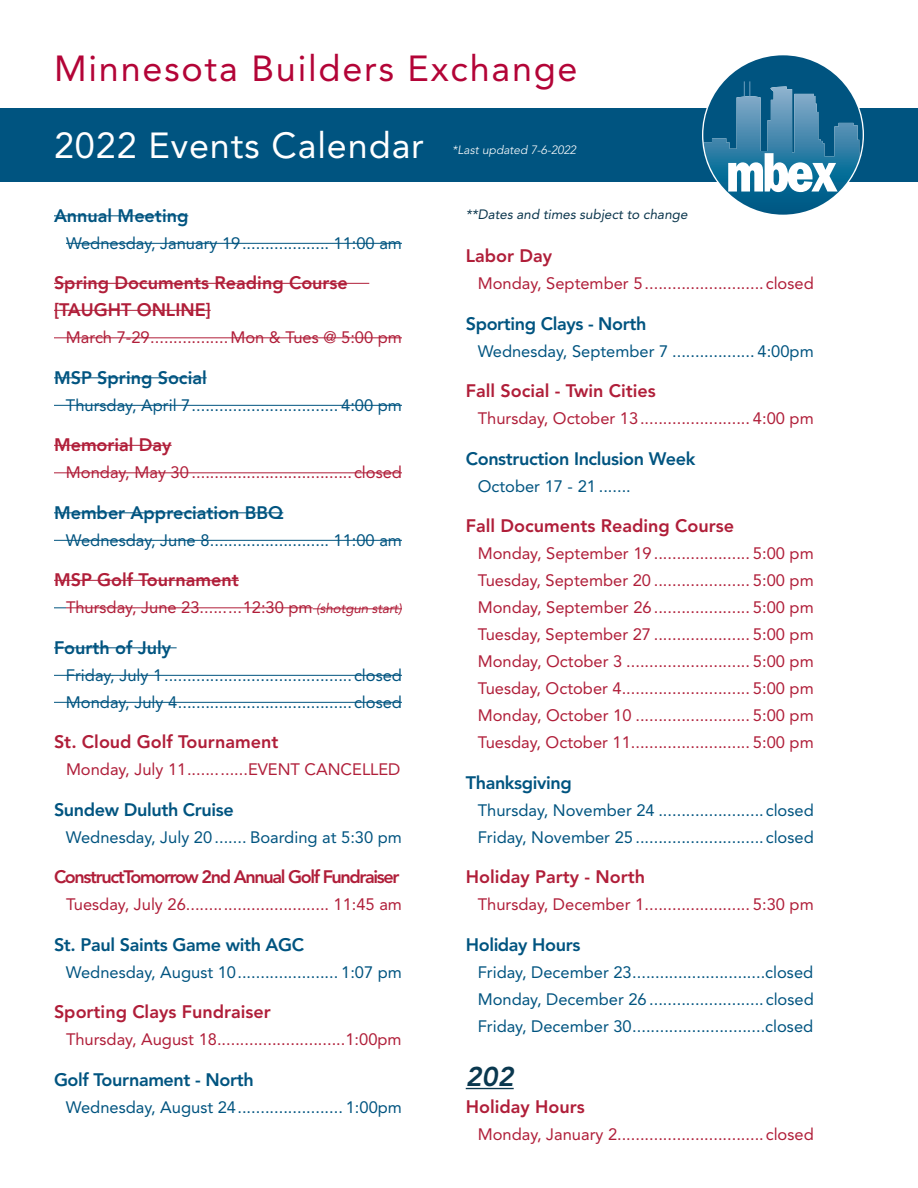
<style>
.page{position:relative;width:918px;height:1188px;background:#fff}
.page>*{position:absolute;margin:0;border:0;box-sizing:border-box;transform-origin:0 0}
.t1{font:36px "Avenir LT Std";letter-spacing:.05em;color:#b30437}
.t2{font:36px "Avenir LT Std";letter-spacing:.025em;color:#fff}
.t3{font:italic 800 27px "Avenir LT Std";color:#0a384f}
.t4{font:800 18px/27px "Avenir LT Std";color:#b01e39}
.t5{font:800 18px "Avenir LT Std";letter-spacing:-.02em;color:#005480}
.t6{font:800 18px "Avenir LT Std";color:#005480}
.t7{font:800 18px "Avenir LT Std";letter-spacing:-.075em;color:#b01e39}
.t8{font:16.5px "Avenir LT Std";color:#b01e39}
.t9{font:16.5px "Avenir LT Std";color:#005480}
.t10{font:italic 13.5px "Avenir LT Std";color:#0b364d}
.t11{font:italic 300 12px "Avenir LT Std";color:#fff}
.s1{font-style:italic;font-size:13.5px}
</style>
<div class="page">
<hr style="left:54px;top:215px;width:134px;height:1px;background:#005480">
<hr style="left:66px;top:243px;width:336px;height:1px;background:#005480">
<hr style="left:54px;top:283px;width:315px;height:1px;background:#b01e39">
<hr style="left:54px;top:310px;width:157px;height:1px;background:#b01e39">
<hr style="left:54px;top:337px;width:348px;height:1px;background:#b01e39">
<hr style="left:54px;top:377px;width:153px;height:1px;background:#005480">
<hr style="left:54px;top:405px;width:348px;height:1px;background:#005480">
<hr style="left:54px;top:445px;width:118px;height:1px;background:#b01e39">
<hr style="left:54px;top:472px;width:348px;height:1px;background:#b01e39">
<hr style="left:54px;top:512px;width:229px;height:1px;background:#005480">
<hr style="left:54px;top:540px;width:348px;height:1px;background:#005480">
<hr style="left:54px;top:580px;width:185px;height:1px;background:#b01e39">
<svg style="left:54px;top:607px;width:12px;height:1px"></svg>
<hr style="left:66px;top:607px;width:247px;height:1px;background:#b01e39">
<hr style="left:313px;top:608px;width:89px;height:1px;background:#b01e39">
<hr style="left:54px;top:647px;width:123px;height:1px;background:#005480">
<hr style="left:54px;top:675px;width:348px;height:1px;background:#005480">
<hr style="left:54px;top:702px;width:348px;height:1px;background:#005480">
<hr style="left:466px;top:1088px;width:48px;height:1px;background:#0a384f">
<div style="left:0;top:108px;width:918px;height:73px;background:#005480"></div>
<svg style="left:703px;top:55px;width:160px;height:160px"></svg>
<p class="t1" style="left:54px;top:48px;width:525px">Minnesota Builders Exchange</p>
<p class="t2" style="left:54px;top:125px;width:371px">2022 Events Calendar</p>
<p class="t6" style="left:54px;top:205px;width:136px">Annual Meeting</p>
<p class="t9" style="left:66px;top:234px;width:338px">Wednesday, January 19................... 11:00 am</p>
<p class="t4" style="left:54px;top:270px;width:295px">Spring Documents Reading Course [TAUGHT ONLINE]</p>
<p class="t8" style="left:66px;top:328px;width:338px">March 7-29.................Mon &amp; Tues @ 5:00 pm</p>
<p class="t6" style="left:54px;top:367px;width:154px">MSP Spring Social</p>
<p class="t9" style="left:66px;top:396px;width:338px">Thursday, April 7................................ 4:00 pm</p>
<p class="t4" style="left:54px;top:432px;width:119px">Memorial Day</p>
<p class="t8" style="left:66px;top:463px;width:338px">Monday, May 30 ...................................closed</p>
<p class="t6" style="left:54px;top:502px;width:231px">Member Appreciation BBQ</p>
<p class="t9" style="left:66px;top:531px;width:338px">Wednesday, June 8.......................... 11:00 am</p>
<p class="t4" style="left:54px;top:567px;width:186px">MSP Golf Tournament</p>
<p class="t8" style="left:66px;top:598px;width:338px">Thursday, June 23.........12:30 pm <span class="s1">(shotgun start)</span></p>
<p class="t6" style="left:54px;top:637px;width:119px">Fourth of July</p>
<p class="t9" style="left:66px;top:666px;width:338px">Friday, July 1.........................................closed</p>
<p class="t9" style="left:66px;top:693px;width:338px">Monday, July 4......................................closed</p>
<p class="t4" style="left:54px;top:729px;width:226px">St. Cloud Golf Tournament</p>
<p class="t8" style="left:66px;top:760px;width:336px">Monday, July 11.............EVENT CANCELLED</p>
<p class="t5" style="left:54px;top:799px;width:181px">Sundew Duluth Cruise</p>
<p class="t9" style="left:66px;top:828px;width:338px">Wednesday, July 20....... Boarding at 5:30 pm</p>
<p class="t7" style="left:54px;top:866px;width:347px">ConstructTomorrow 2nd Annual Golf Fundraiser</p>
<p class="t8" style="left:66px;top:895px;width:338px">Tuesday, July 26............................... 11:45 am</p>
<p class="t5" style="left:54px;top:934px;width:252px">St. Paul Saints Game with AGC</p>
<p class="t9" style="left:66px;top:963px;width:338px">Wednesday, August 10...................... 1:07 pm</p>
<p class="t4" style="left:54px;top:999px;width:218px">Sporting Clays Fundraiser</p>
<p class="t8" style="left:66px;top:1030px;width:337px">Thursday, August 18............................1:00pm</p>
<p class="t5" style="left:54px;top:1069px;width:201px">Golf Tournament - North</p>
<p class="t9" style="left:66px;top:1098px;width:338px">Wednesday, August 24....................... 1:00pm</p>
<p class="t11" style="left:452px;top:143px;width:125px">*Last updated 7-6-2022</p>
<p class="t10" style="left:466px;top:207px;width:223px">**Dates and times subject to change</p>
<p class="t4" style="left:466px;top:243px;width:88px">Labor Day</p>
<p class="t8" style="left:478px;top:274px;width:338px">Monday, September 5..........................closed</p>
<p class="t5" style="left:466px;top:313px;width:182px">Sporting Clays - North</p>
<p class="t9" style="left:478px;top:342px;width:338px">Wednesday, September 7 .................. 4:00pm</p>
<p class="t4" style="left:466px;top:378px;width:192px">Fall Social - Twin Cities</p>
<p class="t8" style="left:478px;top:409px;width:338px">Thursday, October 13........................ 4:00 pm</p>
<p class="t5" style="left:466px;top:448px;width:231px">Construction Inclusion Week</p>
<p class="t9" style="left:478px;top:477px;width:155px">October 17 - 21 .......</p>
<p class="t4" style="left:466px;top:513px;width:270px">Fall Documents Reading Course</p>
<p class="t8" style="left:478px;top:544px;width:338px">Monday, September 19..................... 5:00 pm</p>
<p class="t8" style="left:478px;top:571px;width:338px">Tuesday, September 20 ..................... 5:00 pm</p>
<p class="t8" style="left:478px;top:598px;width:338px">Monday, September 26..................... 5:00 pm</p>
<p class="t8" style="left:478px;top:625px;width:338px">Tuesday, September 27 ..................... 5:00 pm</p>
<p class="t8" style="left:478px;top:652px;width:338px">Monday, October 3 ........................... 5:00 pm</p>
<p class="t8" style="left:478px;top:679px;width:338px">Tuesday, October 4............................ 5:00 pm</p>
<p class="t8" style="left:478px;top:706px;width:338px">Monday, October 10 ......................... 5:00 pm</p>
<p class="t8" style="left:478px;top:733px;width:338px">Tuesday, October 11.......................... 5:00 pm</p>
<p class="t5" style="left:466px;top:772px;width:108px">Thanksgiving</p>
<p class="t9" style="left:478px;top:801px;width:338px">Thursday, November 24 .......................closed</p>
<p class="t9" style="left:478px;top:828px;width:338px">Friday, November 25 ............................closed</p>
<p class="t4" style="left:466px;top:864px;width:181px">Holiday Party - North</p>
<p class="t8" style="left:478px;top:895px;width:338px">Thursday, December 1....................... 5:30 pm</p>
<p class="t5" style="left:466px;top:934px;width:116px">Holiday Hours</p>
<p class="t9" style="left:478px;top:963px;width:337px">Friday, December 23.............................closed</p>
<p class="t9" style="left:478px;top:990px;width:338px">Monday, December 26 .........................closed</p>
<p class="t9" style="left:478px;top:1017px;width:337px">Friday, December 30.............................closed</p>
<p class="t3" style="left:466px;top:1060px;width:49px">202</p>
<p class="t4" style="left:466px;top:1093px;width:120px">Holiday Hours</p>
<p class="t8" style="left:478px;top:1125px;width:338px">Monday, January 2................................closed</p>
</div>
